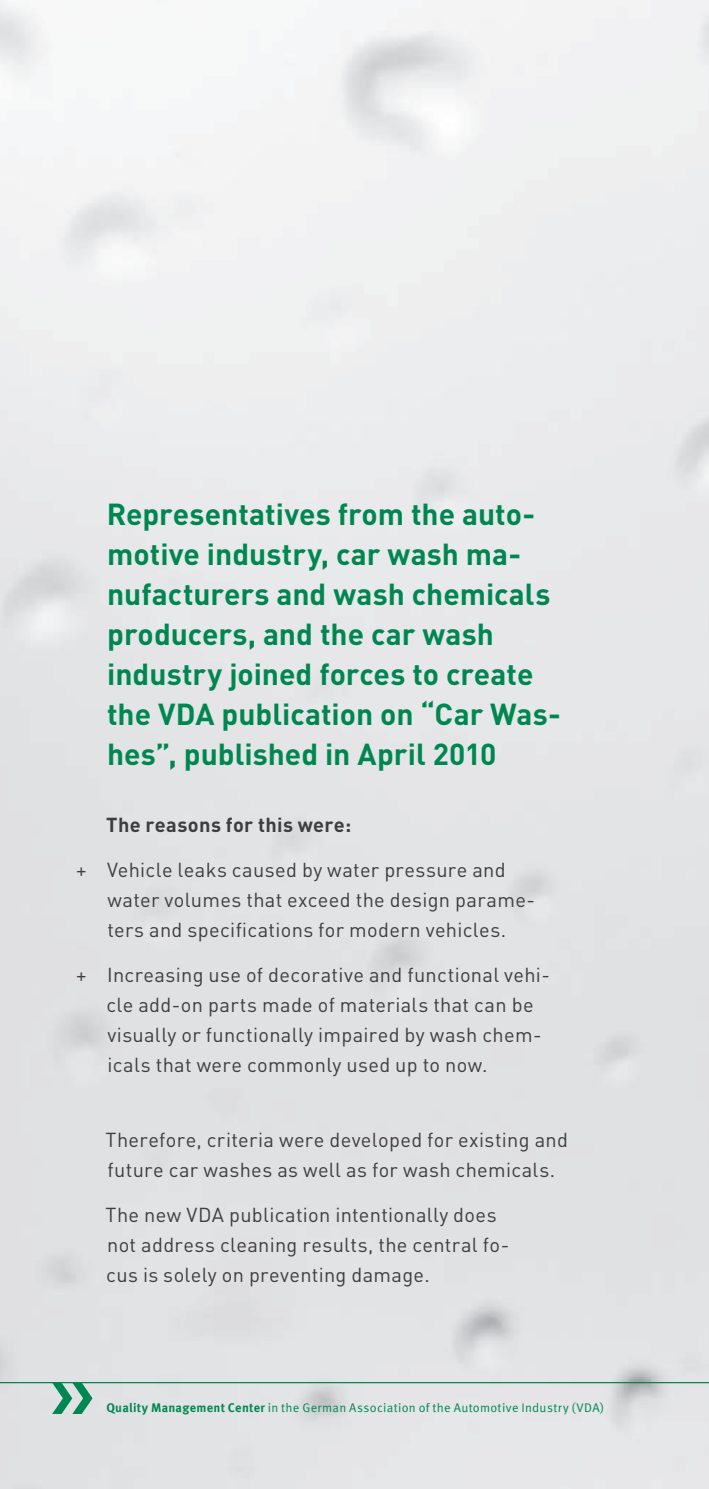
<style>
.page{position:relative;width:709px;height:1489px;background:#fff}
.page>*{position:absolute;margin:0;border:0;box-sizing:border-box;transform-origin:0 0}
.t1{font:700 30px/40px "DIN Pro";color:#008751}
.t2{font:20px/30px "DIN Pro";letter-spacing:.015em;color:#3e3e3f}
.t3{font:700 20px "DIN Pro";letter-spacing:.02em;color:#3e3e3f}
.t4{font:12.5px "Meta Pro";letter-spacing:.025em;color:#008751}
.s1{font-weight:700}
</style>
<div class="page">
<img style="left:0;top:0;width:709px;height:1488px">
<hr style="left:0;top:1381px;width:709px;height:2px;background:#008751">
<svg style="left:52px;top:1383px;width:40px;height:30px"></svg>
<h1 class="t1" style="left:107px;top:493px;width:455px">Representatives from the auto&shy;motive industry, car wash ma&shy;nufacturers and wash chemicals producers, and the car wash industry joined forces to create the VDA publication on “Car Was&shy;hes”, published in April 2010</h1>
<p class="t3" style="left:106px;top:811px;width:246px">The reasons for this were:</p>
<p class="t2" style="left:107px;top:854px;width:429px;text-indent:-31px">+ Vehicle leaks caused by water pressure and water volumes that exceed the design parame&shy;ters and specifications for modern vehicles.</p>
<p class="t2" style="left:106px;top:959px;width:445px;text-indent:-30px">+ Increasing use of decorative and functional vehi&shy;cle add-on parts made of materials that can be visually or functionally impaired by wash chem&shy;icals that were commonly used up to now.</p>
<p class="t2" style="left:105px;top:1124px;width:464px">Therefore, criteria were developed for existing and future car washes as well as for wash chemicals.</p>
<p class="t2" style="left:105px;top:1199px;width:405px">The new VDA publication intentionally does not address cleaning results, the central fo&shy;cus is solely on preventing damage.</p>
<p class="t4" style="left:106px;top:1399px;width:499px"><span class="s1">Quality Management Center</span> in the German Association of the Automotive Industry (VDA)</p>
</div>
